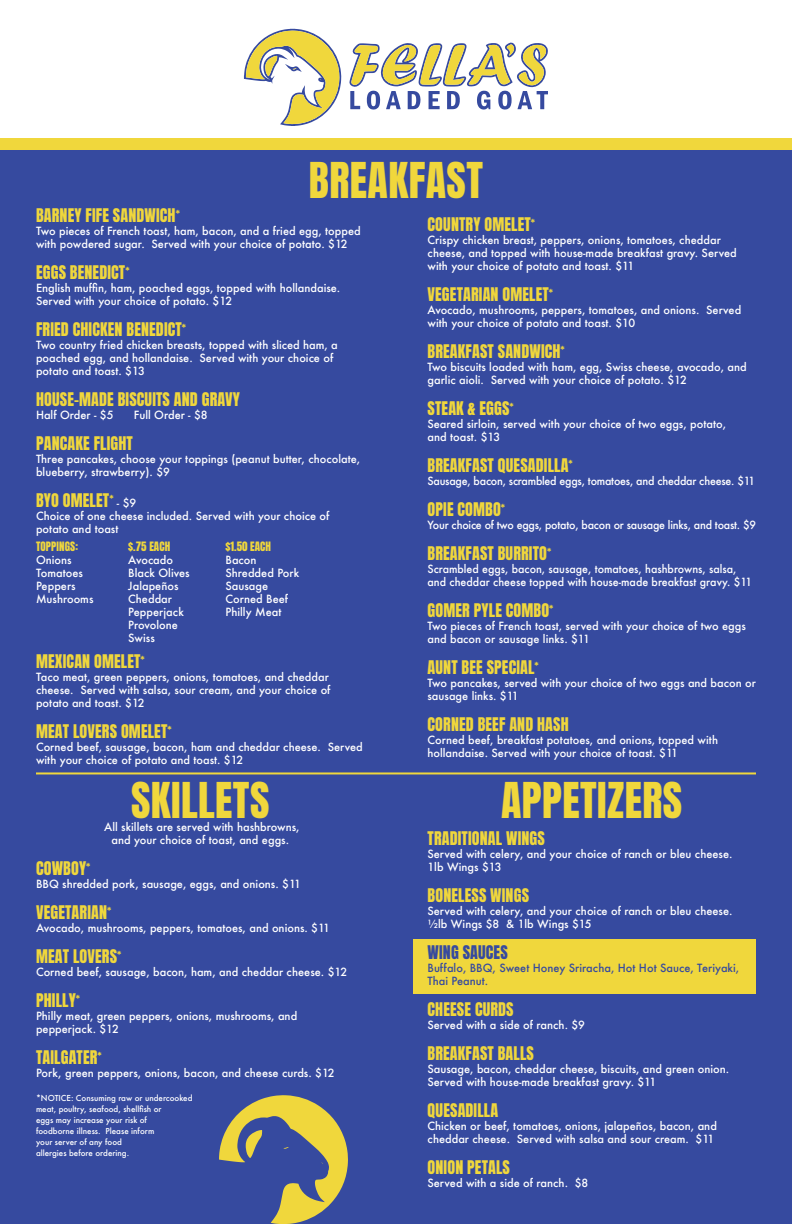
<style>
.page{position:relative;width:792px;height:1224px;background:#fff}
.page>*{position:absolute;margin:0;border:0;box-sizing:border-box;transform-origin:0 0}
.t1{font:42px "Anton";letter-spacing:.01em;color:#f0d73c}
.t2{font:16px "Anton";letter-spacing:.01em;color:#f0d73c}
.t3{font:16px "Anton";letter-spacing:.01em;color:#364a9f}
.t4{font:500 11px/13px "Futura";color:#fff}
.t5{font:500 11px "Futura";letter-spacing:-.02em;color:#fff}
.t6{font:500 11px/13px "Futura";color:#364a9f}
.t7{font:11px "Anton";letter-spacing:.01em;color:#f0d73c}
.t8{font:500 8px "Futura";color:#fff}
</style>
<div class="page">
<div style="left:0;top:149px;width:792px;height:1075px;background:#364a9f"></div>
<div style="left:0;top:138px;width:792px;height:11px;background:#f0d73c"></div>
<svg style="left:244px;top:29px;width:97px;height:97px"></svg>
<svg style="left:349px;top:42px;width:199px;height:68px"></svg>
<svg style="left:219px;top:1095px;width:129px;height:129px"></svg>
<div style="left:413px;top:939px;width:343px;height:55px;background:#f0d73c"></div>
<hr style="left:36px;top:772px;width:720px;height:2px;background:#f0d73c">
<p class="t1" style="left:309px;top:159px;width:176px">BREAKFAST</p>
<p class="t2" style="left:36px;top:207px;width:145px">BARNEY FIFE SANDWICH<sup>*</sup></p>
<p class="t4" style="left:36px;top:224px;width:326px">Two pieces of French toast, ham, bacon, and a fried egg, topped with powdered sugar. Served with your choice of potato. $12</p>
<p class="t2" style="left:36px;top:264px;width:95px">EGGS BENEDICT<sup>*</sup></p>
<p class="t4" style="left:36px;top:281px;width:306px">English muffin, ham, poached eggs, topped with hollandaise.<br>Served with your choice of potato. $12</p>
<p class="t2" style="left:36px;top:321px;width:152px">FRIED CHICKEN BENEDICT<sup>*</sup></p>
<p class="t4" style="left:36px;top:338px;width:303px">Two country fried chicken breasts, topped with sliced ham, a poached egg, and hollandaise. Served with your choice of potato and toast. $13</p>
<p class="t2" style="left:36px;top:391px;width:205px">HOUSE-MADE BISCUITS AND GRAVY</p>
<p class="t4" style="left:36px;top:408px;width:79px">Half Order - $5</p>
<p class="t4" style="left:134px;top:408px;width:75px">Full Order - $8</p>
<p class="t2" style="left:36px;top:435px;width:98px">PANCAKE FLIGHT</p>
<p class="t4" style="left:36px;top:452px;width:326px">Three pancakes, choose your toppings (peanut butter, chocolate, blueberry, strawberry). $9</p>
<p class="t2" style="left:36px;top:492px;width:79px">BYO OMELET<sup>*</sup></p>
<p class="t4" style="left:117px;top:496px;width:21px">- $9</p>
<p class="t4" style="left:36px;top:509px;width:295px">Choice of one cheese included. Served with your choice of potato and toast</p>
<p class="t7" style="left:36px;top:541px;width:43px">TOPPINGS:</p>
<p class="t7" style="left:128px;top:540px;width:43px">$.75 EACH</p>
<p class="t4" style="left:128px;top:553px;width:46px">Avocado</p>
<p class="t4" style="left:128px;top:566px;width:63px">Black Olives<br>Jalapeños</p>
<p class="t4" style="left:128px;top:592px;width:57px">Cheddar<br>Pepperjack</p>
<p class="t4" style="left:128px;top:618px;width:51px">Provolone<br>Swiss</p>
<p class="t7" style="left:226px;top:540px;width:47px">$1.50 EACH</p>
<p class="t4" style="left:226px;top:553px;width:75px">Bacon<br>Shredded Pork<br>Sausage<br>Corned Beef<br>Philly Meat</p>
<p class="t4" style="left:36px;top:553px;width:37px">Onions</p>
<p class="t4" style="left:36px;top:566px;width:48px">Tomatoes</p>
<p class="t4" style="left:36px;top:579px;width:41px">Peppers</p>
<p class="t4" style="left:36px;top:592px;width:59px">Mushrooms</p>
<p class="t2" style="left:36px;top:653px;width:110px">MEXICAN OMELET<sup>*</sup></p>
<p class="t4" style="left:36px;top:670px;width:296px">Taco meat, green peppers, onions, tomatoes, and cheddar cheese. Served with salsa, sour cream, and your choice of potato and toast. $12</p>
<p class="t2" style="left:36px;top:723px;width:137px">MEAT LOVERS OMELET<sup>*</sup></p>
<p class="t4" style="left:36px;top:740px;width:328px">Corned beef, sausage, bacon, ham and cheddar cheese. Served with your choice of potato and toast. $12</p>
<p class="t1" style="left:131px;top:779px;width:140px">SKILLETS</p>
<p class="t4" style="left:104px;top:821px;width:197px;text-align:center">All skillets are served with hashbrowns, and your choice of toast, and eggs.</p>
<p class="t2" style="left:36px;top:860px;width:56px">COWBOY<sup>*</sup></p>
<p class="t4" style="left:36px;top:878px;width:266px">BBQ shredded pork, sausage, eggs, and onions. $11</p>
<p class="t2" style="left:36px;top:904px;width:77px">VEGETARIAN<sup>*</sup></p>
<p class="t4" style="left:36px;top:922px;width:296px">Avocado, mushrooms, peppers, tomatoes, and onions. $11</p>
<p class="t2" style="left:36px;top:948px;width:87px">MEAT LOVERS<sup>*</sup></p>
<p class="t4" style="left:36px;top:966px;width:313px">Corned beef, sausage, bacon, ham, and cheddar cheese. $12</p>
<p class="t2" style="left:36px;top:992px;width:46px">PHILLY<sup>*</sup></p>
<p class="t4" style="left:36px;top:1010px;width:263px">Philly meat, green peppers, onions, mushrooms, and</p>
<p class="t4" style="left:36px;top:1023px;width:85px">pepperjack. $12</p>
<p class="t2" style="left:36px;top:1049px;width:67px">TAILGATER<sup>*</sup></p>
<p class="t4" style="left:36px;top:1067px;width:300px">Pork, green peppers, onions, bacon, and cheese curds. $12</p>
<p class="t8" style="left:36px;top:1093px;width:158px">*NOTICE: Consuming raw or undercooked</p>
<p class="t8" style="left:36px;top:1104px;width:127px">meat, poultry, seafood, shellfish or</p>
<p class="t8" style="left:36px;top:1115px;width:113px">eggs may increase your risk of</p>
<p class="t8" style="left:36px;top:1126px;width:120px">foodborne illness. Please inform</p>
<p class="t8" style="left:36px;top:1137px;width:88px">your server of any food</p>
<p class="t8" style="left:36px;top:1148px;width:95px">allergies before ordering.</p>
<p class="t2" style="left:428px;top:216px;width:109px">COUNTRY OMELET<sup>*</sup></p>
<p class="t4" style="left:428px;top:233px;width:311px">Crispy chicken breast, peppers, onions, tomatoes, cheddar cheese, and topped with house-made breakfast gravy. Served with your choice of potato and toast. $11</p>
<p class="t2" style="left:428px;top:286px;width:127px">VEGETARIAN OMELET<sup>*</sup></p>
<p class="t4" style="left:428px;top:303px;width:315px">Avocado, mushrooms, peppers, tomatoes, and onions. Served with your choice of potato and toast. $10</p>
<p class="t2" style="left:428px;top:343px;width:139px">BREAKFAST SANDWICH<sup>*</sup></p>
<p class="t4" style="left:428px;top:360px;width:321px">Two biscuits loaded with ham, egg, Swiss cheese, avocado, and garlic aioli. Served with your choice of potato. $12</p>
<p class="t2" style="left:428px;top:400px;width:88px">STEAK &amp; EGGS<sup>*</sup></p>
<p class="t4" style="left:428px;top:417px;width:300px">Seared sirloin, served with your choice of two eggs, potato,</p>
<p class="t4" style="left:428px;top:430px;width:74px">and toast. $13</p>
<p class="t2" style="left:428px;top:457px;width:147px">BREAKFAST QUESADILLA<sup>*</sup></p>
<p class="t5" style="left:428px;top:473px;width:329px">Sausage, bacon, scrambled eggs, tomatoes, and cheddar cheese. $11</p>
<p class="t2" style="left:428px;top:501px;width:79px">OPIE COMBO<sup>*</sup></p>
<p class="t5" style="left:428px;top:517px;width:330px">Your choice of two eggs, potato, bacon or sausage links, and toast. $9</p>
<p class="t2" style="left:428px;top:545px;width:125px">BREAKFAST BURRITO<sup>*</sup></p>
<p class="t4" style="left:428px;top:562px;width:326px">Scrambled eggs, bacon, sausage, tomatoes, hashbrowns, salsa, and cheddar cheese topped with house-made breakfast gravy. $11</p>
<p class="t2" style="left:428px;top:602px;width:127px">GOMER PYLE COMBO<sup>*</sup></p>
<p class="t4" style="left:428px;top:619px;width:320px">Two pieces of French toast, served with your choice of two eggs and bacon or sausage links. $11</p>
<p class="t2" style="left:428px;top:659px;width:113px">AUNT BEE SPECIAL<sup>*</sup></p>
<p class="t4" style="left:428px;top:676px;width:330px">Two pancakes, served with your choice of two eggs and bacon or sausage links. $11</p>
<p class="t2" style="left:428px;top:716px;width:143px">CORNED BEEF AND HASH</p>
<p class="t4" style="left:428px;top:733px;width:292px">Corned beef, breakfast potatoes, and onions, topped with hollandaise. Served with your choice of toast. $11</p>
<p class="t1" style="left:501px;top:779px;width:183px">APPETIZERS</p>
<p class="t2" style="left:428px;top:830px;width:119px">TRADITIONAL WINGS</p>
<p class="t4" style="left:427px;top:848px;width:307px">Served with celery, and your choice of ranch or bleu cheese.<br>1lb Wings $13</p>
<p class="t2" style="left:428px;top:887px;width:103px">BONELESS WINGS</p>
<p class="t4" style="left:427px;top:905px;width:307px">Served with celery, and your choice of ranch or bleu cheese.</p>
<p class="t4" style="left:427px;top:918px;width:166px">½lb Wings $8 &amp; 1lb Wings $15</p>
<p class="t3" style="left:428px;top:944px;width:82px">WING SAUCES</p>
<p class="t6" style="left:427px;top:962px;width:313px">Buffalo, BBQ, Sweet Honey Sriracha, Hot Hot Sauce, Teriyaki,<br>Thai Peanut.</p>
<p class="t2" style="left:428px;top:1001px;width:88px">CHEESE CURDS</p>
<p class="t4" style="left:427px;top:1019px;width:159px">Served with a side of ranch. $9</p>
<p class="t2" style="left:428px;top:1045px;width:108px">BREAKFAST BALLS</p>
<p class="t4" style="left:427px;top:1063px;width:303px">Sausage, bacon, cheddar cheese, biscuits, and green onion.<br>Served with house-made breakfast gravy. $11</p>
<p class="t2" style="left:428px;top:1102px;width:72px">QUESADILLA</p>
<p class="t4" style="left:427px;top:1120px;width:291px">Chicken or beef, tomatoes, onions, jalapeños, bacon, and cheddar cheese. Served with salsa and sour cream. $11</p>
<p class="t2" style="left:428px;top:1159px;width:84px">ONION PETALS</p>
<p class="t4" style="left:427px;top:1177px;width:162px">Served with a side of ranch. $8</p>
</div>
